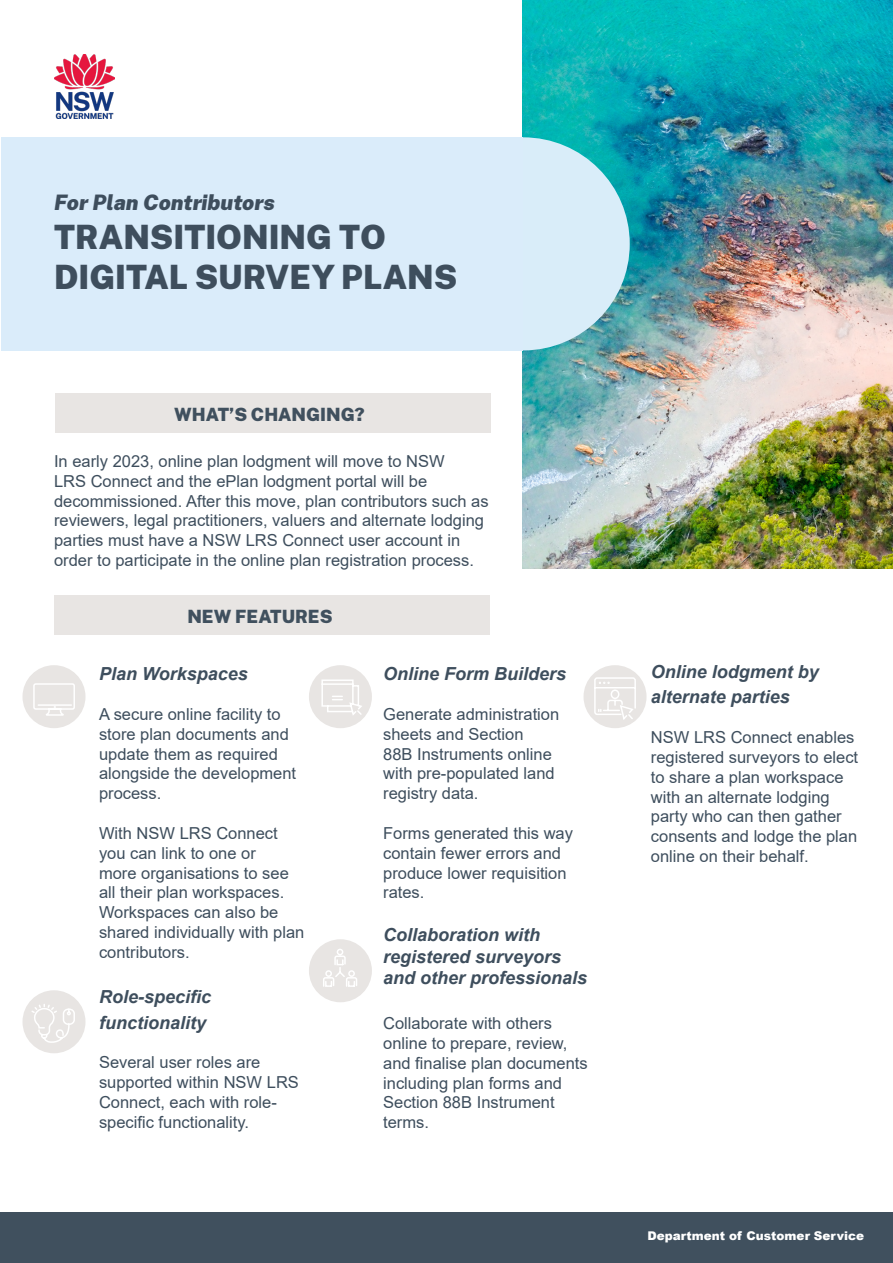
<style>
.page{position:relative;width:893px;height:1263px;background:#fff}
.page>*{position:absolute;margin:0;border:0;box-sizing:border-box;transform-origin:0 0}
.t1{font:900 33px "Public Sans";color:#3e4e5d}
.t2{font:italic 900 21px "Public Sans";color:#3e4e5d}
.t3{font:italic 700 18px/25.2px "Arial";color:#3e4e5d}
.t4{font:900 18px "Public Sans";color:#40505e}
.t5{font:16.5px/19.8px "Arial";color:#3e4e5d}
.t6{font:900 12px "Arial";color:#fff}
</style>
<div class="page">
<img style="left:522px;top:0;width:371px;height:568px">
<div style="left:417px;top:137px;width:213px;height:213px;background:#d9edf9;border-radius:50%"></div>
<div style="left:1px;top:137px;width:521px;height:213px;background:#daecfa"></div>
<div style="left:55px;top:394px;width:436px;height:39px;background:#e8e5e3"></div>
<div style="left:54px;top:595px;width:436px;height:40px;background:#e8e5e3"></div>
<div style="left:22px;top:665px;width:64px;height:63px;background:#e8e5e3;border-radius:50%"></div>
<div style="left:309px;top:665px;width:63px;height:63px;background:#e8e5e3;border-radius:50%"></div>
<div style="left:583px;top:665px;width:63px;height:63px;background:#e8e5e3;border-radius:50%"></div>
<div style="left:22px;top:990px;width:64px;height:63px;background:#e8e5e3;border-radius:50%"></div>
<div style="left:309px;top:939px;width:63px;height:63px;background:#e8e5e3;border-radius:50%"></div>
<svg style="left:33px;top:683px;width:42px;height:33px"></svg>
<div style="left:0;top:1212px;width:892px;height:50px;background:#40505e"></div>
<svg style="left:321px;top:679px;width:41px;height:36px"></svg>
<svg style="left:323px;top:949px;width:34px;height:38px"></svg>
<svg style="left:593px;top:677px;width:44px;height:45px"></svg>
<svg style="left:31px;top:1004px;width:44px;height:39px"></svg>
<img style="left:55px;top:54px;width:60px;height:65px">
<p class="t2" style="left:54px;top:186px;width:222px">For Plan Contributors</p>
<p class="t1" style="left:54px;top:212px;width:333px">TRANSITIONING TO</p>
<p class="t1" style="left:54px;top:251px;width:405px">DIGITAL SURVEY PLANS</p>
<p class="t4" style="left:174px;top:400px;width:192px">WHAT’S CHANGING?</p>
<p class="t5" style="left:54px;top:451px;width:436px">In early 2023, online plan lodgment will move to NSW<br>LRS Connect and the ePlan lodgment portal will be decommissioned. After this move, plan contributors such as reviewers, legal practitioners, valuers and alternate lodging parties must have a NSW LRS Connect user account in order to participate in the online plan registration process.</p>
<p class="t4" style="left:187px;top:602px;width:147px">NEW FEATURES</p>
<p class="t3" style="left:99px;top:662px;width:150px">Plan Workspaces</p>
<p class="t5" style="left:99px;top:704px;width:199px">A secure online facility to store plan documents and update them as required alongside the development process.</p>
<p class="t5" style="left:99px;top:823px;width:207px">With NSW LRS Connect you can link to one or<br>more organisations to see all their plan workspaces.<br>Workspaces can also be shared individually with plan contributors.</p>
<p class="t3" style="left:99px;top:985px;width:114px">Role-specific functionality</p>
<p class="t5" style="left:99px;top:1052px;width:201px">Several user roles are supported within NSW LRS<br>Connect, each with role&shy;specific functionality.</p>
<p class="t3" style="left:383px;top:662px;width:185px">Online Form Builders</p>
<p class="t5" style="left:383px;top:704px;width:178px">Generate administration sheets and Section<br>88B Instruments online with pre-populated land registry data.</p>
<p class="t5" style="left:383px;top:823px;width:191px">Forms generated this way contain fewer errors and produce lower requisition rates.</p>
<p class="t3" style="left:383px;top:924px;width:206px;line-height:21.6px">Collaboration with registered surveyors and other professionals</p>
<p class="t5" style="left:383px;top:1013px;width:206px">Collaborate with others online to prepare, review, and finalise plan documents including plan forms and<br>Section 88B Instrument terms.</p>
<p class="t3" style="left:651px;top:660px;width:170px">Online lodgment by alternate parties</p>
<p class="t5" style="left:651px;top:727px;width:209px">NSW LRS Connect enables registered surveyors to elect to share a plan workspace with an alternate lodging party who can then gather consents and lodge the plan online on their behalf.</p>
<p class="t6" style="left:647px;top:1226px;width:218px">Department of Customer Service</p>
</div>
